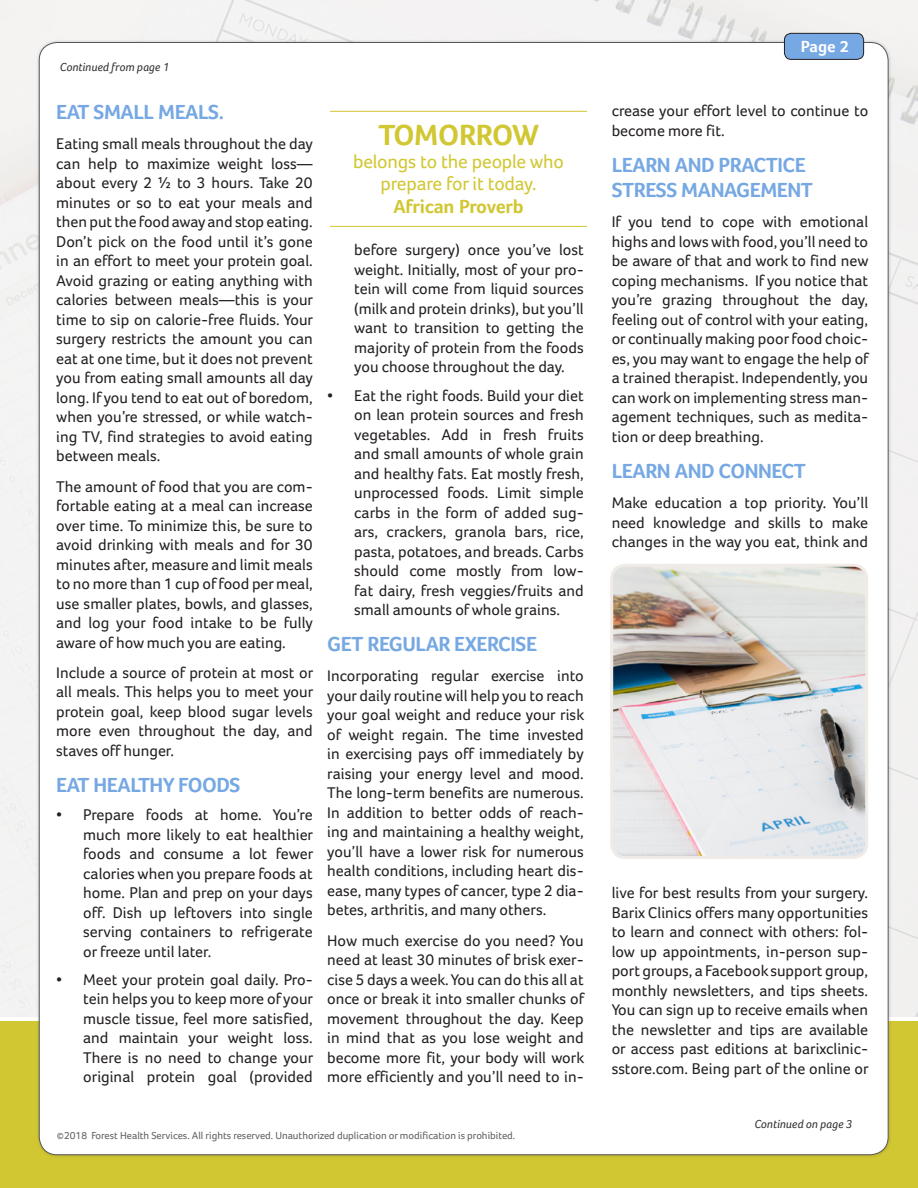
<style>
.page{position:relative;width:918px;height:1188px;background:#fff}
.page>*{position:absolute;margin:0;border:0;box-sizing:border-box;transform-origin:0 0}
.quotes-Foco{font:700 30px "Foco";letter-spacing:-.01em;color:#d1c732}
.Subheads_Foco{font:700 21px/25.2px "Foco";letter-spacing:-.02em;color:#76a8e3}
.quotes-Foco-2{font:19.5px/22.5px "Foco";letter-spacing:-.01em;color:#d1c732;text-align:center}
.Page_Numbers{font:700 16.5px "Foco";color:#fff}
.Body_Text_Foco{font:15.9px/19.5px "Foco";color:#231f20;text-align:justify}
.Bullets_Foco{font:15.9px/19.5px "Foco";color:#231f20;text-align:justify}
.t1{font:italic 12px "Foco";color:#333}
.t2{font:10.5px "Foco";color:#5f5f62}
.s1{font-weight:700}
.s2{font-size:9px}
</style>
<div class="page">
<img style="left:0;top:0;width:918px;height:1017px">
<div style="left:0;top:1022px;width:918px;height:166px;background:#d1c732"></div>
<div style="left:39px;top:42px;width:849px;height:1113px;background:#fff;border-radius:18px"></div>
<div style="left:784px;top:33px;width:80px;height:26px;background:#76a8e3;border-radius:7px"></div>
<div style="left:784px;top:33px;width:80px;height:27px;border:1px solid #231f20;border-radius:7px"></div>
<hr style="left:330px;top:111px;width:257px;height:1px;background:#d1c732">
<hr style="left:330px;top:226px;width:257px;height:1px;background:#d1c732">
<img style="left:614px;top:568px;width:250px;height:287px">
<div style="left:610px;top:564px;width:258px;height:295px;border:3px solid #f0ebe7;border-radius:14px"></div>
<p class="t1" style="left:60px;top:60px;width:111px">Continued from page 1</p>
<p class="Subheads_Foco" style="left:56px;top:99px;width:169px">EAT SMALL MEALS.</p>
<p class="Body_Text_Foco" style="left:56px;top:134px;width:258px">Eating small meals throughout the day can help to maximize weight loss— about every 2 ½ to 3 hours. Take 20 minutes or so to eat your meals and then put the food away and stop eating.<br>Don’t pick on the food until it’s gone in an effort to meet your protein goal.<br>Avoid grazing or eating anything with calories between meals—this is your time to sip on calorie-free fluids. Your surgery restricts the amount you can eat at one time, but it does not prevent you from eating small amounts all day long. If you tend to eat out of boredom, when you’re stressed, or while watch&shy;ing TV, find strategies to avoid eating between meals.</p>
<p class="Body_Text_Foco" style="left:56px;top:476px;width:258px">The amount of food that you are com&shy;fortable eating at a meal can increase over time. To minimize this, be sure to avoid drinking with meals and for 30 minutes after, measure and limit meals to no more than 1 cup of food per meal, use smaller plates, bowls, and glasses, and log your food intake to be fully aware of how much you are eating.</p>
<p class="Body_Text_Foco" style="left:56px;top:663px;width:259px">Include a source of protein at most or all meals. This helps you to meet your protein goal, keep blood sugar levels more even throughout the day, and staves off hunger.</p>
<p class="Subheads_Foco" style="left:56px;top:772px;width:186px">EAT HEALTHY FOODS</p>
<p class="Bullets_Foco" style="left:83px;top:805px;width:231px;text-indent:-27px">• Prepare foods at home. You’re much more likely to eat healthier foods and consume a lot fewer calories when you prepare foods at home. Plan and prep on your days off. Dish up leftovers into single serving containers to refrigerate or freeze until later.</p>
<p class="Bullets_Foco" style="left:83px;top:969px;width:231px;text-indent:-27px">• Meet your protein goal daily. Pro&shy;tein helps you to keep more of your muscle tissue, feel more satisfied, and maintain your weight loss.<br>There is no need to change your original protein goal (provided</p>
<p class="quotes-Foco" style="left:378px;top:118px;width:162px">TOMORROW</p>
<p class="quotes-Foco-2" style="left:353px;top:150px;width:212px">belongs to the people who prepare for it today.<br><span class="s1">African Proverb</span></p>
<p class="Bullets_Foco" style="left:354px;top:240px;width:231px">before surgery) once you’ve lost weight. Initially, most of your pro&shy;tein will come from liquid sources (milk and protein drinks), but you’ll want to transition to getting the majority of protein from the foods you choose throughout the day.</p>
<p class="Bullets_Foco" style="left:354px;top:385px;width:231px;text-indent:-27px">• Eat the right foods. Build your diet on lean protein sources and fresh vegetables. Add in fresh fruits and small amounts of whole grain and healthy fats. Eat mostly fresh, unprocessed foods. Limit simple carbs in the form of added sug&shy;ars, crackers, granola bars, rice, pasta, potatoes, and breads. Carbs should come mostly from low&shy;fat dairy, fresh veggies/fruits and small amounts of whole grains.</p>
<p class="Subheads_Foco" style="left:327px;top:631px;width:211px">GET REGULAR EXERCISE</p>
<p class="Body_Text_Foco" style="left:327px;top:666px;width:258px">Incorporating regular exercise into your daily routine will help you to reach your goal weight and reduce your risk of weight regain. The time invested in exercising pays off immediately by raising your energy level and mood.<br>The long-term benefits are numerous.<br>In addition to better odds of reach&shy;ing and maintaining a healthy weight, you’ll have a lower risk for numerous health conditions, including heart dis&shy;ease, many types of cancer, type 2 dia&shy;betes, arthritis, and many others.</p>
<p class="Body_Text_Foco" style="left:327px;top:930px;width:258px">How much exercise do you need? You need at least 30 minutes of brisk exer&shy;cise 5 days a week. You can do this all at once or break it into smaller chunks of movement throughout the day. Keep in mind that as you lose weight and become more fit, your body will work more efficiently and you’ll need to in-</p>
<p class="t2" style="left:57px;top:1129px;width:460px"><span class="s2">©</span>2018 Forest Health Services. All rights reserved. Unauthorized duplication or modification is prohibited.</p>
<p class="Page_Numbers" style="left:801px;top:37px;width:50px">Page 2</p>
<p class="Body_Text_Foco" style="left:612px;top:101px;width:258px">crease your effort level to continue to become more fit.</p>
<p class="Subheads_Foco" style="left:612px;top:152px;width:203px">LEARN AND PRACTICE<br>STRESS MANAGEMENT</p>
<p class="Body_Text_Foco" style="left:612px;top:212px;width:258px">If you tend to cope with emotional highs and lows with food, you’ll need to be aware of that and work to find new coping mechanisms. If you notice that you’re grazing throughout the day, feeling out of control with your eating, or continually making poor food choic&shy;es, you may want to engage the help of a trained therapist. Independently, you can work on implementing stress man&shy;agement techniques, such as medita&shy;tion or deep breathing.</p>
<p class="Subheads_Foco" style="left:612px;top:458px;width:195px">LEARN AND CONNECT</p>
<p class="Body_Text_Foco" style="left:612px;top:493px;width:258px">Make education a top priority. You’ll need knowledge and skills to make changes in the way you eat, think and</p>
<p class="Body_Text_Foco" style="left:612px;top:883px;width:258px">live for best results from your surgery.<br>Barix Clinics offers many opportunities to learn and connect with others: fol&shy;low up appointments, in-person sup&shy;port groups, a Facebook support group, monthly newsletters, and tips sheets.<br>You can sign up to receive emails when the newsletter and tips are available or access past editions at barixclinic&shy;sstore.com. Being part of the online or</p>
<p class="t1" style="left:754px;top:1117px;width:100px">Continued on page 3</p>
</div>
